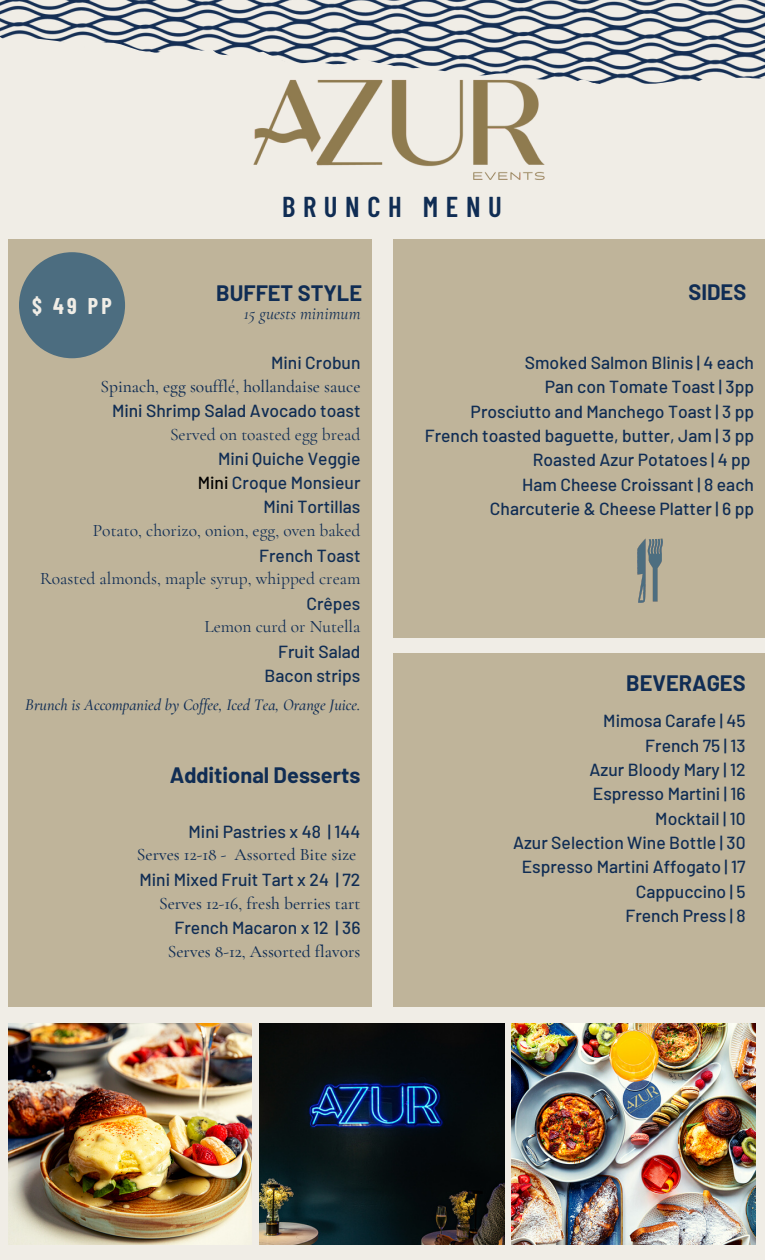
<style>
.page{position:relative;width:765px;height:1260px;background:#f0ede6}
.page>*{position:absolute;margin:0;border:0;box-sizing:border-box;transform-origin:0 0}
.t1{font:600 28.75px "Barlow Condensed";letter-spacing:.265em;color:#102d54}
.t2{font:700 22.25px "Barlow Condensed";color:#f0ede6}
.t3{font:700 21.75px "Barlow";color:#102d54}
.t4{font:500 17.5px "Barlow";color:#102d54}
.t5{font:500 17.5px "Cormorant Garamond";color:#102d54}
.t6{font:17.5px "Cormorant Garamond";color:#102d54}
.t7{font:italic 17.5px "Cormorant Garamond";color:#102d54}
.t8{font:italic 500 16.25px "Cormorant Garamond";color:#102d54}
.s1{color:#000}
</style>
<div class="page">
<img style="left:0;top:0;width:765px;height:84px">
<div style="left:394px;top:239px;width:371px;height:398px;background:#bfb49a"></div>
<div style="left:8px;top:239px;width:364px;height:767px;background:#bfb49a"></div>
<div style="left:394px;top:653px;width:371px;height:353px;background:#bfb49a"></div>
<div style="left:19px;top:252px;width:106px;height:106px;background:#4c6d80;border-radius:50%"></div>
<img style="left:249px;top:77px;width:299px;height:103px">
<img style="left:259px;top:1023px;width:245px;height:222px">
<img style="left:8px;top:1023px;width:244px;height:222px">
<img style="left:512px;top:1023px;width:243px;height:222px">
<img style="left:637px;top:539px;width:26px;height:64px">
<p class="t1" style="left:282px;top:188px;width:221px">BRUNCH MENU</p>
<p class="t3" style="left:216px;top:279px;width:147px">BUFFET STYLE</p>
<p class="t2" style="left:32px;top:292px;width:81px">$ 49 PP</p>
<p class="t7" style="left:244px;top:303px;width:118px">15 guests minimum</p>
<p class="t4" style="left:271px;top:352px;width:91px">Mini Crobun</p>
<p class="t5" style="left:100px;top:375px;width:262px">Spinach, egg soufflé, hollandaise sauce</p>
<p class="t4" style="left:112px;top:400px;width:250px">Mini Shrimp Salad Avocado toast</p>
<p class="t6" style="left:170px;top:424px;width:192px">Served on toasted egg bread</p>
<p class="t4" style="left:218px;top:448px;width:144px">Mini Quiche Veggie</p>
<p class="t4" style="left:198px;top:472px;width:164px"><span class="s1">Mini</span> Croque Monsieur</p>
<p class="t4" style="left:263px;top:496px;width:99px">Mini Tortillas</p>
<p class="t6" style="left:93px;top:520px;width:269px">Potato, chorizo, onion, egg, oven baked</p>
<p class="t4" style="left:259px;top:544px;width:103px">French Toast</p>
<p class="t6" style="left:40px;top:568px;width:322px">Roasted almonds, maple syrup, whipped cream</p>
<p class="t4" style="left:306px;top:592px;width:56px">Crêpes</p>
<p class="t6" style="left:204px;top:616px;width:158px">Lemon curd or Nutella</p>
<p class="t4" style="left:278px;top:640px;width:84px">Fruit Salad</p>
<p class="t4" style="left:265px;top:664px;width:97px">Bacon strips</p>
<p class="t8" style="left:25px;top:695px;width:337px">Brunch is Accompanied by Coffee, Iced Tea, Orange Juice.</p>
<p class="t3" style="left:170px;top:761px;width:192px">Additional Desserts</p>
<p class="t4" style="left:189px;top:820px;width:173px">Mini Pastries x 48 | 144</p>
<p class="t5" style="left:137px;top:844px;width:221px">Serves 12-18 - Assorted Bite size</p>
<p class="t4" style="left:140px;top:868px;width:222px">Mini Mixed Fruit Tart x 24 | 72</p>
<p class="t5" style="left:159px;top:892px;width:203px">Serves 12-16, fresh berries tart</p>
<p class="t4" style="left:175px;top:917px;width:187px">French Macaron x 12 | 36</p>
<p class="t5" style="left:168px;top:941px;width:194px">Serves 8-12, Assorted flavors</p>
<p class="t3" style="left:688px;top:279px;width:59px">SIDES</p>
<p class="t4" style="left:525px;top:351px;width:231px">Smoked Salmon Blinis | 4 each</p>
<p class="t4" style="left:545px;top:376px;width:211px">Pan con Tomate Toast | 3pp</p>
<p class="t4" style="left:471px;top:400px;width:285px">Prosciutto and Manchego Toast | 3 pp</p>
<p class="t4" style="left:425px;top:425px;width:331px">French toasted baguette, butter, Jam | 3 pp</p>
<p class="t4" style="left:533px;top:449px;width:219px">Roasted Azur Potatoes | 4 pp</p>
<p class="t4" style="left:522px;top:473px;width:233px">Ham Cheese Croissant | 8 each</p>
<p class="t4" style="left:490px;top:498px;width:266px">Charcuterie &amp; Cheese Platter | 6 pp</p>
<p class="t3" style="left:626px;top:669px;width:121px">BEVERAGES</p>
<p class="t4" style="left:603px;top:710px;width:144px">Mimosa Carafe | 45</p>
<p class="t4" style="left:645px;top:734px;width:102px">French 75 | 13</p>
<p class="t4" style="left:590px;top:758px;width:158px">Azur Bloody Mary | 12</p>
<p class="t4" style="left:593px;top:783px;width:154px">Espresso Martini | 16</p>
<p class="t4" style="left:655px;top:807px;width:92px">Mocktail | 10</p>
<p class="t4" style="left:513px;top:832px;width:234px">Azur Selection Wine Bottle | 30</p>
<p class="t4" style="left:522px;top:856px;width:225px">Espresso Martini Affogato | 17</p>
<p class="t4" style="left:636px;top:880px;width:111px">Cappuccino | 5</p>
<p class="t4" style="left:625px;top:905px;width:122px">French Press | 8</p>
</div>
